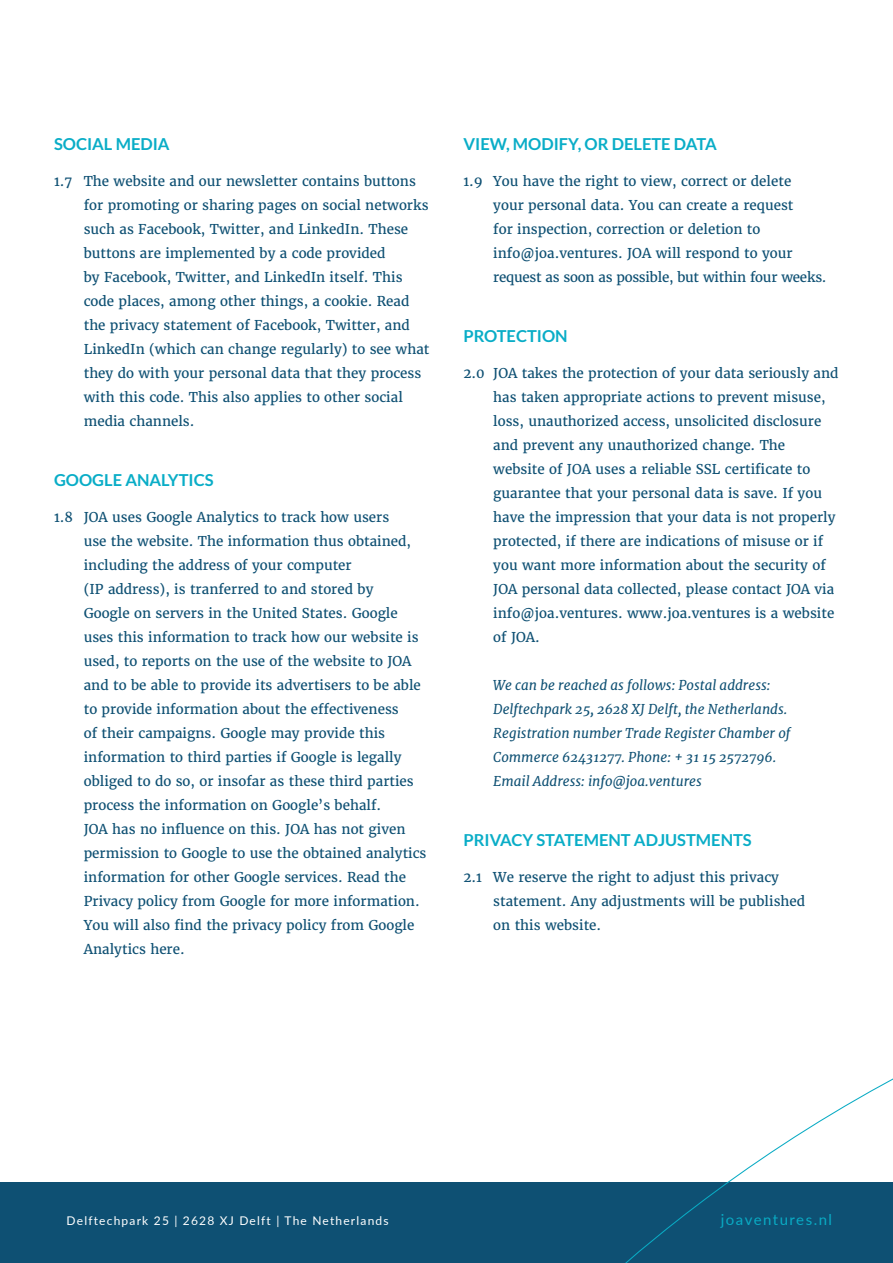
<style>
.page{position:relative;width:893px;height:1263px;background:#fff}
.page>*{position:absolute;margin:0;border:0;box-sizing:border-box;transform-origin:0 0}
.kop{font:700 16.5px "Lato";color:#09adc7}
.t1{font:15px "Lato";letter-spacing:.1em;color:#09abc4}
.plat{font:13.5px/24px "Merriweather";color:#0e5073}
.plat_italic{font:italic 13.5px/24px "Merriweather";color:#0e5073}
.t2{font:12px "Lato";letter-spacing:.1em;color:#fff}
</style>
<div class="page">
<div style="left:0;top:1182px;width:893px;height:81px;background:#0e5073"></div>
<svg style="left:625px;top:1078px;width:268px;height:185px"></svg>
<p class="kop" style="left:54px;top:135px;width:117px">SOCIAL MEDIA</p>
<p class="plat" style="left:84px;top:169px;width:347px;text-indent:-30px">1.7 The website and our newsletter contains buttons for promoting or sharing pages on social networks such as Facebook, Twitter, and LinkedIn. These buttons are implemented by a code provided<br>by Facebook, Twitter, and LinkedIn itself. This code places, among other things, a cookie. Read the privacy statement of Facebook, Twitter, and LinkedIn (which can change regularly) to see what they do with your personal data that they process with this code. This also applies to other social media channels.</p>
<p class="kop" style="left:54px;top:471px;width:161px">GOOGLE ANALYTICS</p>
<p class="plat" style="left:84px;top:505px;width:344px;text-indent:-30px">1.8 JOA uses Google Analytics to track how users<br>use the website. The information thus obtained, including the address of your computer<br>(IP address), is tranferred to and stored by<br>Google on servers in the United States. Google uses this information to track how our website is used, to reports on the use of the website to JOA and to be able to provide its advertisers to be able to provide information about the effectiveness<br>of their campaigns. Google may provide this information to third parties if Google is legally obliged to do so, or insofar as these third parties process the information on Google’s behalf.<br>JOA has no influence on this. JOA has not given permission to Google to use the obtained analytics information for other Google services. Read the Privacy policy from Google for more information.<br>You will also find the privacy policy from Google Analytics here.</p>
<p class="kop" style="left:463px;top:135px;width:255px">VIEW, MODIFY, OR DELETE DATA</p>
<p class="plat" style="left:493px;top:169px;width:335px;text-indent:-30px">1.9 You have the right to view, correct or delete<br>your personal data. You can create a request<br>for inspection, correction or deletion to info@joa.ventures. JOA will respond to your request as soon as possible, but within four weeks.</p>
<p class="kop" style="left:463px;top:327px;width:106px">PROTECTION</p>
<p class="plat" style="left:493px;top:361px;width:347px;text-indent:-30px">2.0 JOA takes the protection of your data seriously and has taken appropriate actions to prevent misuse, loss, unauthorized access, unsolicited disclosure and prevent any unauthorized change. The website of JOA uses a reliable SSL certificate to guarantee that your personal data is save. If you have the impression that your data is not properly protected, if there are indications of misuse or if you want more information about the security of JOA personal data collected, please contact JOA via info@joa.ventures. www.joa.ventures is a website of JOA.</p>
<p class="plat_italic" style="left:493px;top:673px;width:279px">We can be reached as follows: Postal address:</p>
<p class="plat_italic" style="left:493px;top:697px;width:296px">Delftechpark 25, 2628 XJ Delft, the Netherlands.</p>
<p class="plat_italic" style="left:493px;top:721px;width:299px">Registration number Trade Register Chamber of<br>Commerce 62431277. Phone: + 31 15 2572796.</p>
<p class="plat_italic" style="left:493px;top:769px;width:210px">Email Address: info@joa.ventures</p>
<p class="kop" style="left:463px;top:831px;width:290px">PRIVACY STATEMENT ADJUSTMENTS</p>
<p class="plat" style="left:493px;top:865px;width:313px;text-indent:-30px">2.1 We reserve the right to adjust this privacy statement. Any adjustments will be published on this website.</p>
<p class="t2" style="left:67px;top:1212px;width:324px">Delftechpark 25 | 2628 XJ Delft | The Netherlands</p>
<p class="t1" style="left:721px;top:1208px;width:113px">joaventures.nl</p>
</div>
